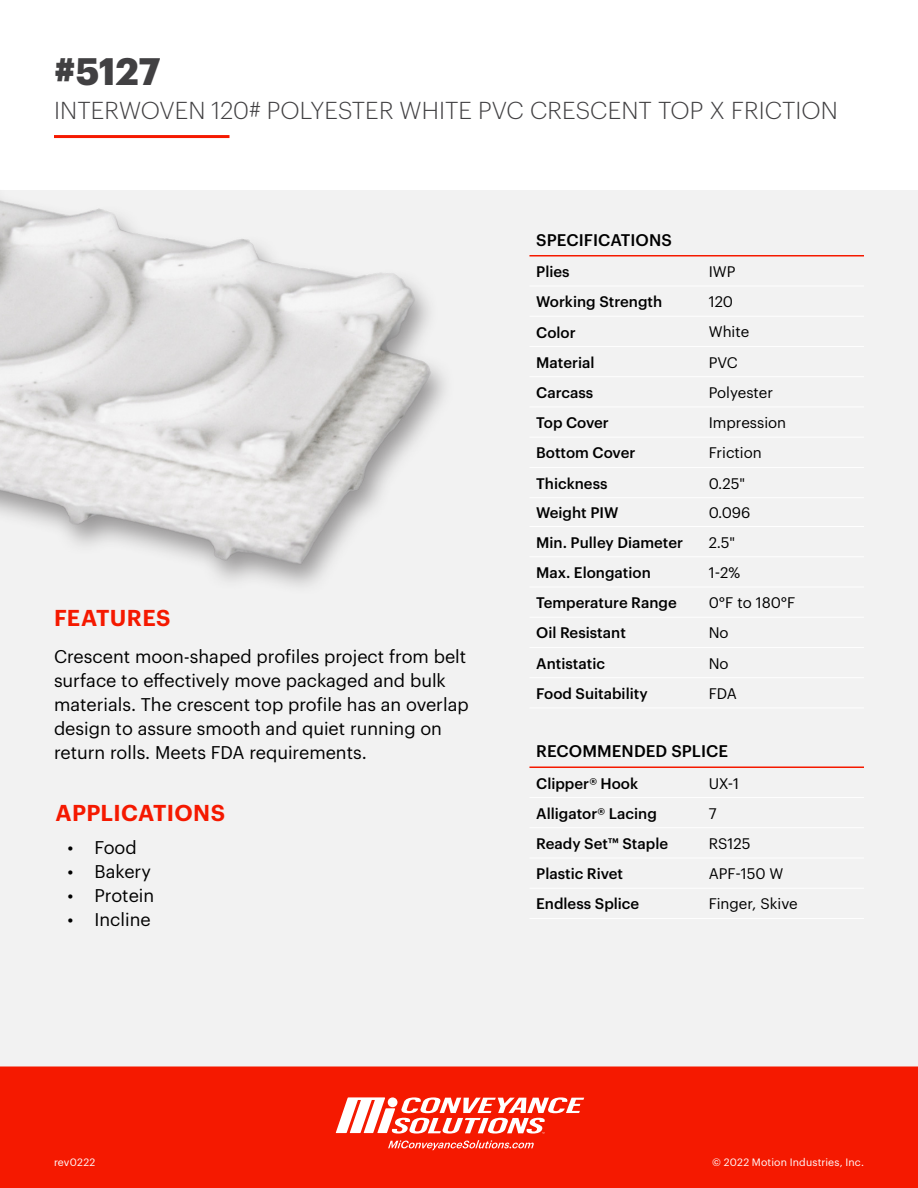
<style>
.page{position:relative;width:918px;height:1188px;background:#fff}
.page>*{position:absolute;margin:0;border:0;box-sizing:border-box;transform-origin:0 0}
.Flyer_Heading{font:700 37.5px "Graphik";color:#414042}
.Flyer_Subheading{font:300 24px "Graphik";letter-spacing:.005em;color:#414042}
.HEADER_-_RED{font:600 22.5px "Graphik";letter-spacing:.015em;color:#f51900}
.Body_Paragraph{font:18px/24px "Graphik";color:#000}
.Table_Header{font:500 16.5px "Graphik";letter-spacing:.005em;color:#000}
.Table_Body{font:500 15px "Graphik";color:#000}
.Table_Body-2{font:15px "Graphik";color:#000}
.t1{font:10.5px "Graphik";letter-spacing:.015em;color:#fff}
</style>
<div class="page">
<div style="left:0;top:190px;width:918px;height:881px;background:#f2f2f2"></div>
<div style="left:0;top:1066px;width:918px;height:122px;background:#f51900"></div>
<svg style="left:388px;top:1140px;width:146px;height:10px"></svg>
<svg style="left:336px;top:1097px;width:248px;height:37px"></svg>
<img style="left:0;top:199px;width:445px;height:387px">
<hr style="left:54px;top:135px;width:176px;height:3px;background:#f51900">
<hr style="left:529px;top:827px;width:173px;height:1px;background:#fff">
<hr style="left:529px;top:858px;width:173px;height:1px;background:#fff">
<hr style="left:529px;top:888px;width:173px;height:1px;background:#fff">
<hr style="left:529px;top:766px;width:173px;height:2px;background:#f51900">
<hr style="left:702px;top:766px;width:162px;height:2px;background:#f51900">
<hr style="left:529px;top:797px;width:173px;height:1px;background:#fff">
<hr style="left:702px;top:797px;width:162px;height:1px;background:#fff">
<hr style="left:702px;top:827px;width:162px;height:1px;background:#fff">
<hr style="left:702px;top:888px;width:162px;height:1px;background:#fff">
<hr style="left:702px;top:858px;width:162px;height:1px;background:#fff">
<hr style="left:529px;top:918px;width:173px;height:1px;background:#fff">
<hr style="left:702px;top:918px;width:162px;height:1px;background:#fff">
<hr style="left:529px;top:286px;width:173px;height:1px;background:#fff">
<hr style="left:529px;top:316px;width:173px;height:1px;background:#fff">
<hr style="left:529px;top:346px;width:173px;height:1px;background:#fff">
<hr style="left:529px;top:376px;width:173px;height:1px;background:#fff">
<hr style="left:529px;top:407px;width:173px;height:1px;background:#fff">
<hr style="left:529px;top:437px;width:173px;height:1px;background:#fff">
<hr style="left:529px;top:467px;width:173px;height:1px;background:#fff">
<hr style="left:529px;top:497px;width:173px;height:1px;background:#fff">
<hr style="left:529px;top:526px;width:173px;height:1px;background:#fff">
<hr style="left:529px;top:556px;width:173px;height:1px;background:#fff">
<hr style="left:529px;top:255px;width:173px;height:1px;background:#f51900">
<hr style="left:702px;top:255px;width:162px;height:1px;background:#f51900">
<hr style="left:529px;top:587px;width:173px;height:1px;background:#fff">
<hr style="left:529px;top:617px;width:173px;height:1px;background:#fff">
<hr style="left:529px;top:647px;width:173px;height:1px;background:#fff">
<hr style="left:529px;top:677px;width:173px;height:1px;background:#fff">
<hr style="left:702px;top:286px;width:162px;height:1px;background:#fff">
<hr style="left:702px;top:316px;width:162px;height:1px;background:#fff">
<hr style="left:702px;top:346px;width:162px;height:1px;background:#fff">
<hr style="left:702px;top:376px;width:162px;height:1px;background:#fff">
<hr style="left:702px;top:407px;width:162px;height:1px;background:#fff">
<hr style="left:702px;top:437px;width:162px;height:1px;background:#fff">
<hr style="left:702px;top:467px;width:162px;height:1px;background:#fff">
<hr style="left:702px;top:497px;width:162px;height:1px;background:#fff">
<hr style="left:702px;top:526px;width:162px;height:1px;background:#fff">
<hr style="left:702px;top:556px;width:162px;height:1px;background:#fff">
<hr style="left:702px;top:587px;width:162px;height:1px;background:#fff">
<hr style="left:702px;top:617px;width:162px;height:1px;background:#fff">
<hr style="left:702px;top:647px;width:162px;height:1px;background:#fff">
<hr style="left:702px;top:677px;width:162px;height:1px;background:#fff">
<hr style="left:529px;top:708px;width:173px;height:1px;background:#fff">
<hr style="left:702px;top:708px;width:162px;height:1px;background:#fff">
<p class="Flyer_Heading" style="left:54px;top:42px;width:108px">#5127</p>
<p class="Flyer_Subheading" style="left:54px;top:93px;width:786px">INTERWOVEN 120# POLYESTER WHITE PVC CRESCENT TOP X FRICTION</p>
<p class="HEADER_-_RED" style="left:54px;top:601px;width:118px">FEATURES</p>
<p class="Body_Paragraph" style="left:54px;top:643px;width:416px">Crescent moon-shaped profiles project from belt surface to effectively move packaged and bulk materials. The crescent top profile has an overlap design to assure smooth and quiet running on return rolls. Meets FDA requirements.</p>
<p class="HEADER_-_RED" style="left:56px;top:795px;width:171px">APPLICATIONS</p>
<p class="Body_Paragraph" style="left:68px;top:834px;width:71px">• Food</p>
<p class="Body_Paragraph" style="left:68px;top:858px;width:85px">• Bakery</p>
<p class="Body_Paragraph" style="left:68px;top:882px;width:88px">• Protein</p>
<p class="Body_Paragraph" style="left:68px;top:906px;width:85px">• Incline</p>
<p class="Table_Header" style="left:536px;top:227px;width:137px">SPECIFICATIONS</p>
<p class="Table_Body" style="left:536px;top:260px;width:35px">Plies</p>
<p class="Table_Body-2" style="left:709px;top:260px;width:28px">IWP</p>
<p class="Table_Body" style="left:536px;top:290px;width:127px">Working Strength</p>
<p class="Table_Body-2" style="left:709px;top:291px;width:26px">120</p>
<p class="Table_Body" style="left:536px;top:321px;width:41px">Color</p>
<p class="Table_Body-2" style="left:709px;top:321px;width:42px">White</p>
<p class="Table_Body" style="left:536px;top:351px;width:60px">Material</p>
<p class="Table_Body-2" style="left:709px;top:351px;width:31px">PVC</p>
<p class="Table_Body" style="left:536px;top:381px;width:59px">Carcass</p>
<p class="Table_Body-2" style="left:709px;top:381px;width:66px">Polyester</p>
<p class="Table_Body" style="left:536px;top:411px;width:74px">Top Cover</p>
<p class="Table_Body-2" style="left:709px;top:412px;width:79px">Impression</p>
<p class="Table_Body" style="left:536px;top:442px;width:101px">Bottom Cover</p>
<p class="Table_Body-2" style="left:709px;top:442px;width:55px">Friction</p>
<p class="Table_Body" style="left:536px;top:472px;width:73px">Thickness</p>
<p class="Table_Body-2" style="left:709px;top:472px;width:38px">0.25"</p>
<p class="Table_Body" style="left:536px;top:501px;width:84px">Weight PIW</p>
<p class="Table_Body-2" style="left:709px;top:502px;width:43px">0.096</p>
<p class="Table_Body" style="left:536px;top:531px;width:148px">Min. Pulley Diameter</p>
<p class="Table_Body-2" style="left:709px;top:531px;width:28px">2.5"</p>
<p class="Table_Body" style="left:536px;top:561px;width:116px">Max. Elongation</p>
<p class="Table_Body-2" style="left:709px;top:561px;width:33px">1-2%</p>
<p class="Table_Body" style="left:536px;top:591px;width:142px">Temperature Range</p>
<p class="Table_Body-2" style="left:709px;top:592px;width:88px">0°F to 180°F</p>
<p class="Table_Body" style="left:536px;top:622px;width:91px">Oil Resistant</p>
<p class="Table_Body-2" style="left:709px;top:622px;width:21px">No</p>
<p class="Table_Body" style="left:536px;top:652px;width:70px">Antistatic</p>
<p class="Table_Body-2" style="left:709px;top:652px;width:21px">No</p>
<p class="Table_Body" style="left:536px;top:682px;width:113px">Food Suitability</p>
<p class="Table_Body-2" style="left:709px;top:682px;width:30px">FDA</p>
<p class="Table_Header" style="left:536px;top:739px;width:193px">RECOMMENDED SPLICE</p>
<p class="Table_Body" style="left:536px;top:772px;width:104px">Clipper® Hook</p>
<p class="Table_Body-2" style="left:709px;top:772px;width:32px">UX-1</p>
<p class="Table_Body" style="left:536px;top:802px;width:122px">Alligator® Lacing</p>
<p class="Table_Body-2" style="left:709px;top:802px;width:9px">7</p>
<p class="Table_Body" style="left:536px;top:832px;width:133px">Ready Set™ Staple</p>
<p class="Table_Body-2" style="left:709px;top:832px;width:43px">RS125</p>
<p class="Table_Body" style="left:536px;top:862px;width:88px">Plastic Rivet</p>
<p class="Table_Body-2" style="left:709px;top:863px;width:76px">APF-150 W</p>
<p class="Table_Body" style="left:536px;top:893px;width:105px">Endless Splice</p>
<p class="Table_Body-2" style="left:709px;top:893px;width:90px">Finger, Skive</p>
<p class="t1" style="left:54px;top:1154px;width:43px">rev0222</p>
<p class="t1" style="left:712px;top:1154px;width:153px">© 2022 Motion Industries, Inc.</p>
</div>
